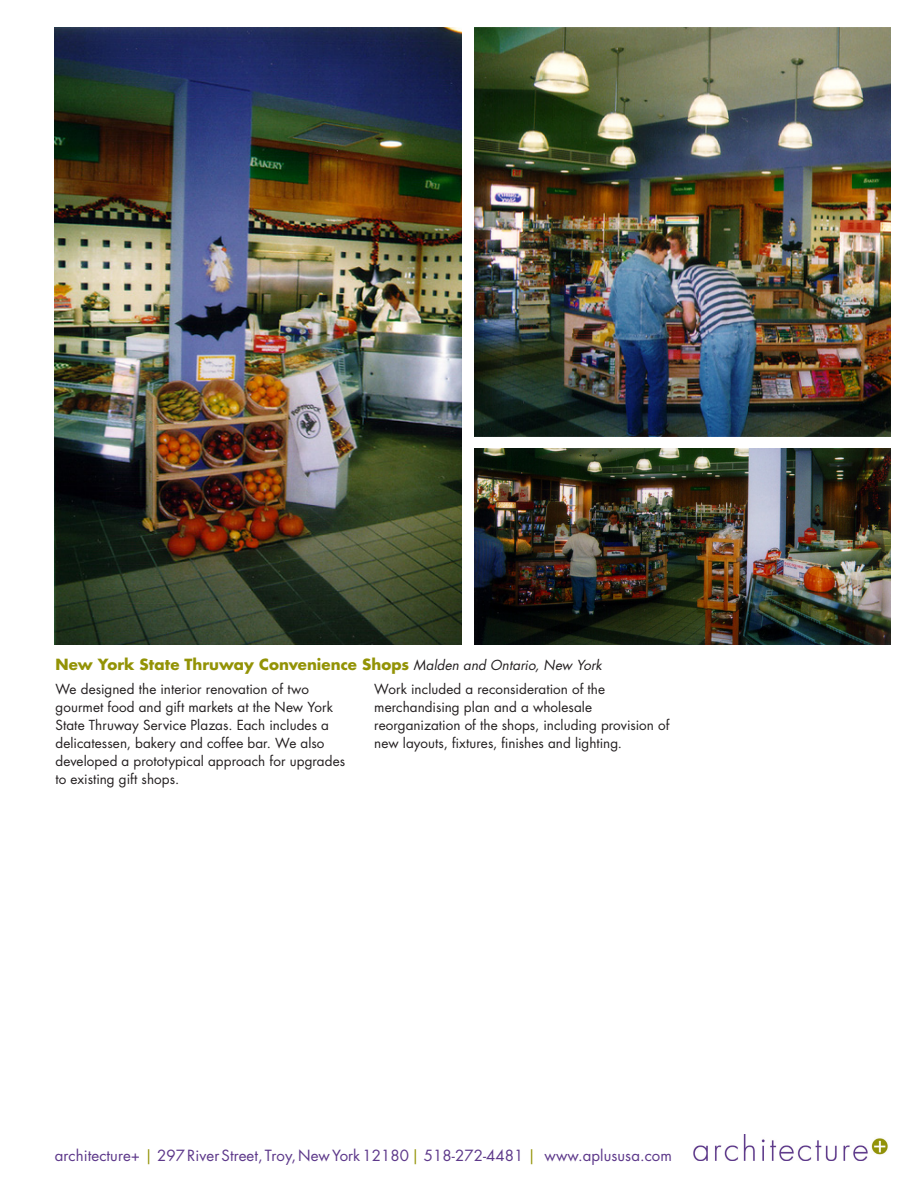
<style>
.page{position:relative;width:918px;height:1188px;background:#fff}
.page>*{position:absolute;margin:0;border:0;box-sizing:border-box;transform-origin:0 0}
.A-Heads{font:15px "Futura";letter-spacing:.005em;color:#5d388a}
.BODY_Blurb_NAME{font:700 15px "Futura";color:#939306}
.a__body{font:13.5px/18px "Futura";letter-spacing:.005em;color:#231f20}
.s1{font-weight:400;font-style:italic;font-size:13.5px;color:#231f20}
.s2{color:#939306}
</style>
<div class="page">
<img style="left:693px;top:1134px;width:195px;height:27px">
<img style="left:474px;top:27px;width:417px;height:409px">
<img style="left:54px;top:27px;width:408px;height:618px">
<img style="left:474px;top:448px;width:417px;height:197px">
<p class="BODY_Blurb_NAME" style="left:56px;top:655px;width:548px">New York State Thruway Convenience Shops <span class="s1">Malden and Ontario, New York</span></p>
<p class="a__body" style="left:56px;top:681px;width:291px">We designed the interior renovation of two gourmet food and gift markets at the New York State Thruway Service Plazas. Each includes a delicatessen, bakery and coffee bar. We also developed a prototypical approach for upgrades to existing gift shops.</p>
<p class="a__body" style="left:374px;top:681px;width:297px">Work included a reconsideration of the merchandising plan and a wholesale reorganization of the shops, including provision of new layouts, fixtures, finishes and lighting.</p>
<p class="A-Heads" style="left:55px;top:1146px;width:619px">architecture+ <span class="s2">|</span> 297 River Street, Troy, New York 12180 <span class="s2">|</span> 518-272-4481 <span class="s2">|</span> www.aplususa.com</p>
</div>
